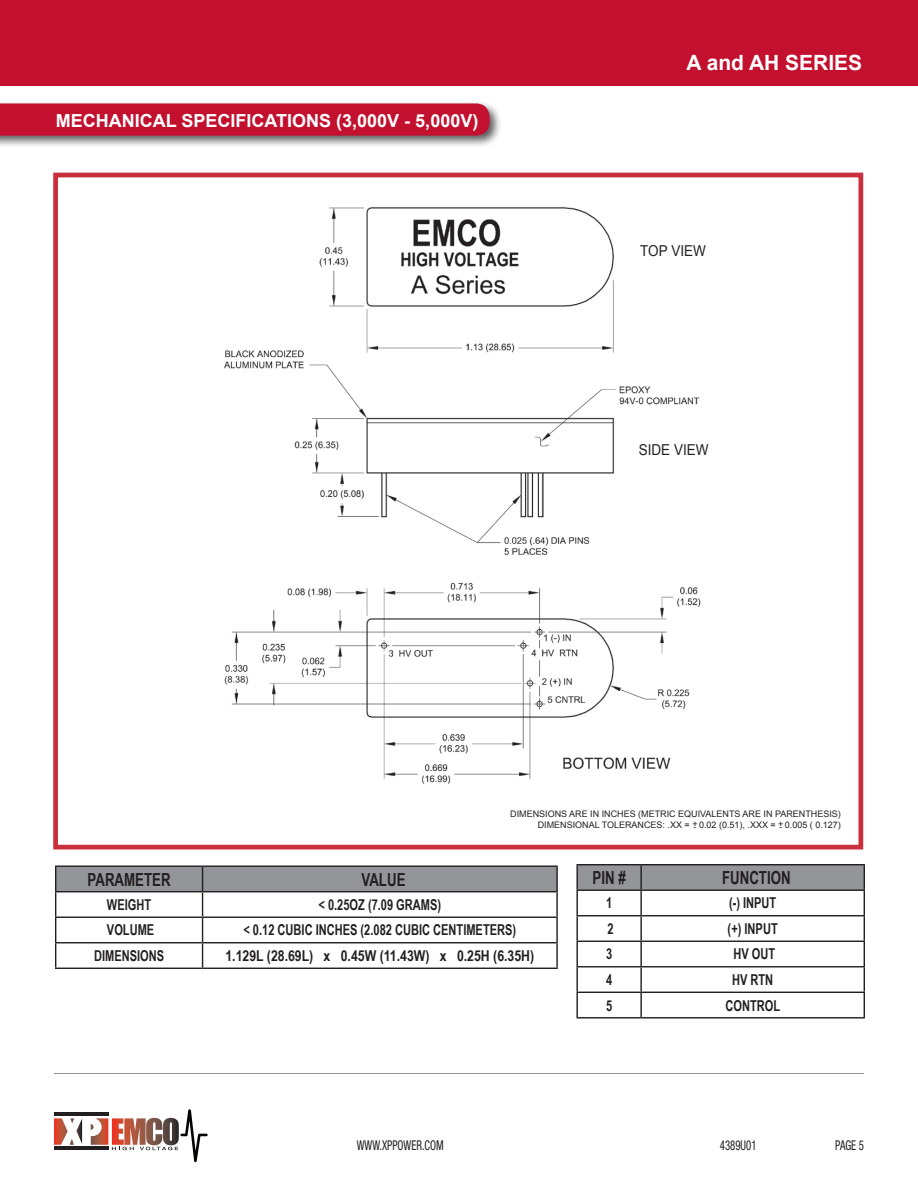
<style>
.page{position:relative;width:918px;height:1188px;background:#fff}
.page>*{position:absolute;margin:0;border:0;box-sizing:border-box;transform-origin:0 0}
.t1{font:700 21px "Arial";color:#fff}
.t2{font:700 18px "Arial";color:#fff}
.t3{font:700 18px "Arial Narrow";color:#231f20;scale:.9 1}
.t4{font:700 15px "Arial Narrow";color:#231f20;scale:.9 1}
.t5{font:700 15px "Arial Narrow";color:#231f20}
.t6{font:15px "Arial";color:#231f20;scale:.9 1}
.t7{font:condensed 13.5px "Helvetica Neue";color:#231f20;scale:.8 1}
.t8{font:9px "Arial";color:#231f20}
</style>
<div class="page">
<hr style="left:54px;top:1073px;width:810px;height:1px;background:#939598">
<svg style="left:82px;top:1119px;width:9px;height:26px"></svg>
<hr style="left:54px;top:1113px;width:54px;height:3px;background:#231f20">
<svg style="left:54px;top:1118px;width:28px;height:27px"></svg>
<svg style="left:91px;top:1109px;width:117px;height:53px"></svg>
<hr style="left:54px;top:1147px;width:54px;height:3px;background:#231f20">
<hr style="left:556px;top:867px;width:2px;height:24px;background:#231f20">
<hr style="left:203px;top:891px;width:355px;height:1px;background:#231f20">
<hr style="left:556px;top:892px;width:2px;height:25px;background:#231f20">
<hr style="left:203px;top:917px;width:355px;height:1px;background:#231f20">
<hr style="left:556px;top:918px;width:2px;height:24px;background:#231f20">
<hr style="left:203px;top:942px;width:355px;height:1px;background:#231f20">
<svg style="left:55px;top:867px;width:502px;height:101px"></svg>
<hr style="left:556px;top:943px;width:2px;height:25px;background:#231f20">
<hr style="left:55px;top:968px;width:148px;height:1px;background:#231f20">
<hr style="left:203px;top:968px;width:355px;height:1px;background:#231f20">
<hr style="left:55px;top:866px;width:148px;height:1px;background:#231f20">
<hr style="left:203px;top:866px;width:355px;height:1px;background:#231f20">
<hr style="left:576px;top:865px;width:2px;height:25px;background:#231f20">
<hr style="left:576px;top:890px;width:65px;height:1px;background:#231f20">
<hr style="left:576px;top:891px;width:2px;height:24px;background:#231f20">
<hr style="left:576px;top:915px;width:65px;height:1px;background:#231f20">
<hr style="left:576px;top:916px;width:2px;height:25px;background:#231f20">
<hr style="left:576px;top:941px;width:65px;height:1px;background:#231f20">
<hr style="left:576px;top:942px;width:2px;height:24px;background:#231f20">
<hr style="left:576px;top:966px;width:65px;height:1px;background:#231f20">
<hr style="left:576px;top:967px;width:2px;height:25px;background:#231f20">
<hr style="left:576px;top:992px;width:65px;height:1px;background:#231f20">
<hr style="left:576px;top:993px;width:2px;height:24px;background:#231f20">
<svg style="left:577px;top:865px;width:288px;height:152px"></svg>
<hr style="left:576px;top:1017px;width:65px;height:2px;background:#231f20">
<hr style="left:641px;top:1017px;width:224px;height:2px;background:#231f20">
<hr style="left:576px;top:864px;width:65px;height:1px;background:#231f20">
<hr style="left:641px;top:864px;width:224px;height:1px;background:#231f20">
<img style="left:224px;top:207px;width:477px;height:577px">
<div style="left:53px;top:173px;width:810px;height:676px;border:5px solid #c9303b"></div>
<div style="left:0;top:0;width:918px;height:86px;background:#c3102f"></div>
<div style="left:0;top:100px;width:503px;height:49px;background:#231f20;opacity:.74"></div>
<div style="left:0;top:103px;width:490px;height:33px;background:#c3102f"></div>
<p class="t2" style="left:56px;top:108px;width:424px">MECHANICAL SPECIFICATIONS (3,000V - 5,000V)</p>
<p class="t1" style="left:686px;top:49px;width:177px">A and AH SERIES</p>
<p class="t6" style="left:640px;top:241px;width:74px">TOP VIEW</p>
<p class="t6" style="left:639px;top:440px;width:79px">SIDE VIEW</p>
<p class="t8" style="left:510px;top:808px;width:332px">DIMENSIONS ARE IN INCHES (METRIC EQUIVALENTS ARE IN PARENTHESIS)</p>
<p class="t8" style="left:538px;top:819px;width:305px">DIMENSIONAL TOLERANCES: .XX = +- 0.02 (0.51), .XXX = +- 0.005 ( 0.127)</p>
<p class="t3" style="left:88px;top:866px;width:94px">PARAMETER</p>
<p class="t3" style="left:362px;top:866px;width:50px">VALUE</p>
<p class="t4" style="left:107px;top:893px;width:51px">WEIGHT</p>
<p class="t4" style="left:318px;top:893px;width:138px">&lt; 0.25OZ (7.09 GRAMS)</p>
<p class="t4" style="left:107px;top:919px;width:54px">VOLUME</p>
<p class="t4" style="left:243px;top:919px;width:305px">&lt; 0.12 CUBIC INCHES (2.082 CUBIC CENTIMETERS)</p>
<p class="t4" style="left:94px;top:944px;width:79px">DIMENSIONS</p>
<p class="t5" style="left:225px;top:944px;width:310px">1.129L (28.69L) x 0.45W (11.43W) x 0.25H (6.35H)</p>
<p class="t3" style="left:593px;top:864px;width:38px">PIN #</p>
<p class="t3" style="left:722px;top:864px;width:78px">FUNCTION</p>
<p class="t4" style="left:606px;top:892px;width:8px">1</p>
<p class="t4" style="left:729px;top:892px;width:54px">(-) INPUT</p>
<p class="t4" style="left:608px;top:917px;width:8px">2</p>
<p class="t4" style="left:728px;top:917px;width:57px">(+) INPUT</p>
<p class="t4" style="left:606px;top:943px;width:8px">3</p>
<p class="t4" style="left:733px;top:943px;width:48px">HV OUT</p>
<p class="t4" style="left:606px;top:968px;width:8px">4</p>
<p class="t4" style="left:732px;top:968px;width:47px">HV RTN</p>
<p class="t4" style="left:606px;top:994px;width:8px">5</p>
<p class="t4" style="left:725px;top:994px;width:62px">CONTROL</p>
<p class="t7" style="left:357px;top:1138px;width:110px">WWW.XPPOWER.COM</p>
<p class="t7" style="left:720px;top:1138px;width:47px">4389U01</p>
<p class="t7" style="left:835px;top:1138px;width:37px">PAGE 5</p>
</div>
